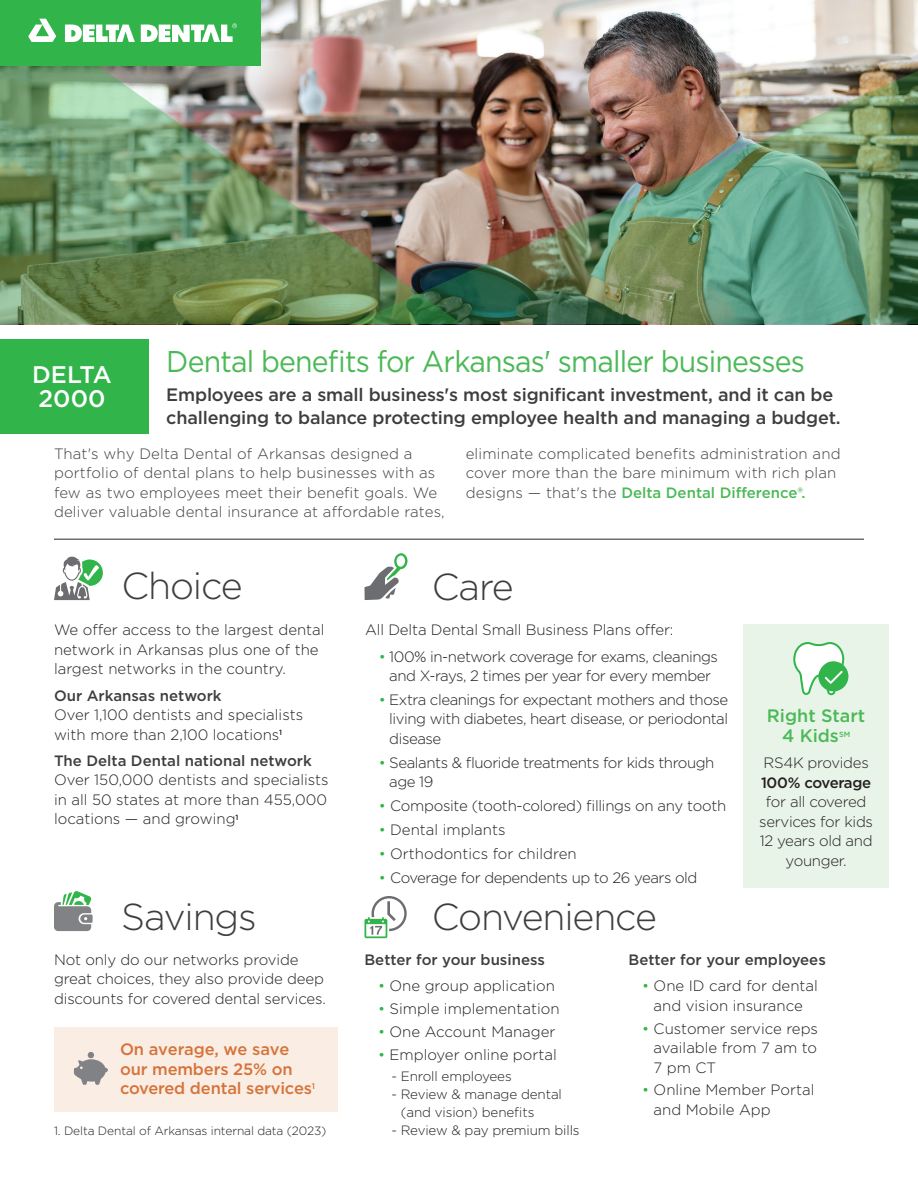
<style>
.page{position:relative;width:918px;height:1188px;background:#fff}
.page>*{position:absolute;margin:0;border:0;box-sizing:border-box;transform-origin:0 0}
.t1{font:300 37.5px "Gotham";letter-spacing:-.03em;color:#3e3e3f}
.t2{font:30px "Gotham";letter-spacing:-.03em;color:#4cb957;scale:.95 1}
.t3{font:500 24px "Gotham";color:#fff}
.t4{font:500 18px/22.5px "Gotham";letter-spacing:-.01em;color:#3e3e3f}
.t5{font:500 18px/19.5px "Gotham";color:#4cb957}
.t6{font:500 16.5px/19.5px "Gotham";letter-spacing:-.01em;color:#d5733a}
.t7{font:300 15px/19.5px "Gotham";letter-spacing:-.01em;color:#231f20}
.t8{font:300 15px/19.5px "Gotham";letter-spacing:.01em;color:#3e3e3f}
.t9{font:300 15px/19.5px "Gotham";letter-spacing:-.03em;color:#231f20;text-align:center}
.t10{font:500 15px "Gotham";color:#3e3e3f}
.t11{font:300 13.5px/18px "Gotham";letter-spacing:-.01em;color:#231f20}
.t12{font:300 12px "Gotham";letter-spacing:-.01em;color:#231f20}
.t13{font:500 7.5px "Gotham";color:#4cb957}
.s1{font-weight:500;color:#4cb957}
.s2{color:#31b44a}
.s3{font-weight:500}
</style>
<div class="page">
<img style="left:462px;top:0;width:456px;height:65px">
<svg style="left:364px;top:553px;width:44px;height:47px"></svg>
<svg style="left:364px;top:896px;width:43px;height:42px"></svg>
<svg style="left:54px;top:891px;width:39px;height:40px"></svg>
<svg style="left:54px;top:557px;width:49px;height:43px"></svg>
<hr style="left:54px;top:538px;width:810px;height:2px;background:#6c6d70">
<div style="left:54px;top:1027px;width:284px;height:84px;background:#faede3"></div>
<svg style="left:74px;top:1052px;width:34px;height:33px"></svg>
<div style="left:0;top:339px;width:148px;height:95px;background:#31b44a"></div>
<img style="left:0;top:0;width:462px;height:324px">
<img style="left:351px;top:65px;width:567px;height:259px">
<div style="left:0;top:1px;width:261px;height:64px;background:#31b44a"></div>
<svg style="left:28px;top:19px;width:28px;height:23px"></svg>
<svg style="left:65px;top:24px;width:70px;height:18px"></svg>
<svg style="left:141px;top:24px;width:96px;height:18px"></svg>
<div style="left:744px;top:624px;width:145px;height:263px;background:#e9f4e8"></div>
<svg style="left:793px;top:642px;width:55px;height:53px"></svg>
<p class="t3" style="left:32px;top:359px;width:81px">DELTA</p>
<p class="t3" style="left:39px;top:383px;width:68px">2000</p>
<p class="t2" style="left:166px;top:342px;width:674px">Dental benefits for Arkansas' smaller businesses</p>
<p class="t4" style="left:166px;top:383px;width:676px">Employees are a small business's most significant investment, and it can be challenging to balance protecting employee health and managing a budget.</p>
<p class="t8" style="left:54px;top:443px;width:392px">That's why Delta Dental of Arkansas designed a portfolio of dental plans to help businesses with as few as two employees meet their benefit goals. We deliver valuable dental insurance at affordable rates,</p>
<p class="t8" style="left:466px;top:443px;width:376px">eliminate complicated benefits administration and cover more than the bare minimum with rich plan designs — that's the <span class="s1">Delta Dental Difference®.</span></p>
<p class="t1" style="left:122px;top:562px;width:123px">Choice</p>
<p class="t1" style="left:432px;top:563px;width:83px">Care</p>
<p class="t7" style="left:54px;top:620px;width:272px">We offer access to the largest dental network in Arkansas plus one of the largest networks in the country.</p>
<p class="t10" style="left:54px;top:685px;width:169px">Our Arkansas network</p>
<p class="t7" style="left:54px;top:705px;width:251px">Over 1,100 dentists and specialists with more than 2,100 locations<sup>1</sup></p>
<p class="t10" style="left:54px;top:751px;width:259px">The Delta Dental national network</p>
<p class="t7" style="left:54px;top:770px;width:276px;text-align:justify">Over 150,000 dentists and specialists in all 50 states at more than 455,000 locations — and growing<sup>1</sup></p>
<p class="t7" style="left:365px;top:620px;width:310px">All Delta Dental Small Business Plans offer:</p>
<p class="t9" style="left:379px;top:646px;width:341px"><span class="s2">•</span> 100% in-network coverage for exams, cleanings and X-rays, 2 times per year for every member</p>
<p class="t7" style="left:389px;top:690px;width:340px;text-align:justify;text-indent:-11px"><span class="s2">•</span> Extra cleanings for expectant mothers and those living with diabetes, heart disease, or periodontal disease</p>
<p class="t9" style="left:389px;top:752px;width:327px;text-align:left;text-indent:-11px"><span class="s2">•</span> Sealants &amp; fluoride treatments for kids through age 19</p>
<p class="t7" style="left:379px;top:796px;width:349px"><span class="s2">•</span> Composite (tooth-colored) fillings on any tooth</p>
<p class="t7" style="left:379px;top:819px;width:128px"><span class="s2">•</span> Dental implants</p>
<p class="t7" style="left:379px;top:843px;width:200px"><span class="s2">•</span> Orthodontics for children</p>
<p class="t9" style="left:379px;top:867px;width:320px"><span class="s2">•</span> Coverage for dependents up to 26 years old</p>
<p class="t5" style="left:782px;top:706px;width:85px;text-indent:-15px">Right Start<br>4 Kids</p>
<p class="t13" style="left:839px;top:730px;width:13px">SM</p>
<p class="t7" style="left:759px;top:753px;width:115px;text-align:center">RS4K provides<br><span class="s3">100% coverage </span>for all covered services for kids<br>12 years old and younger.</p>
<p class="t1" style="left:121px;top:893px;width:137px">Savings</p>
<p class="t1" style="left:432px;top:893px;width:227px">Convenience</p>
<p class="t7" style="left:54px;top:949px;width:273px">Not only do our networks provide great choices, they also provide deep discounts for covered dental services.</p>
<p class="t10" style="left:364px;top:950px;width:182px">Better for your business</p>
<p class="t7" style="left:378px;top:976px;width:178px"><span class="s2">•</span> One group application</p>
<p class="t7" style="left:378px;top:999px;width:183px"><span class="s2">•</span> Simple implementation</p>
<p class="t7" style="left:378px;top:1021px;width:179px"><span class="s2">•</span> One Account Manager</p>
<p class="t7" style="left:378px;top:1044px;width:180px"><span class="s2">•</span> Employer online portal</p>
<p class="t11" style="left:392px;top:1067px;width:122px">- Enroll employees</p>
<p class="t11" style="left:401px;top:1085px;width:163px;text-indent:-9px">- Review &amp; manage dental (and vision) benefits</p>
<p class="t11" style="left:391px;top:1121px;width:190px">- Review &amp; pay premium bills</p>
<p class="t10" style="left:629px;top:950px;width:199px">Better for your employees</p>
<p class="t7" style="left:642px;top:976px;width:177px;text-align:center"><span class="s2">•</span> One ID card for dental and vision insurance</p>
<p class="t7" style="left:654px;top:1018px;width:166px;text-align:justify;text-indent:-12px"><span class="s2">•</span> Customer service reps available from 7 am to 7 pm CT</p>
<p class="t7" style="left:654px;top:1080px;width:162px;text-indent:-12px"><span class="s2">•</span> Online Member Portal and Mobile App</p>
<p class="t6" style="left:120px;top:1039px;width:197px">On average, we save our members 25% on covered dental services<sup>1</sup></p>
<p class="t12" style="left:54px;top:1123px;width:274px">1. Delta Dental of Arkansas internal data (2023)</p>
</div>
